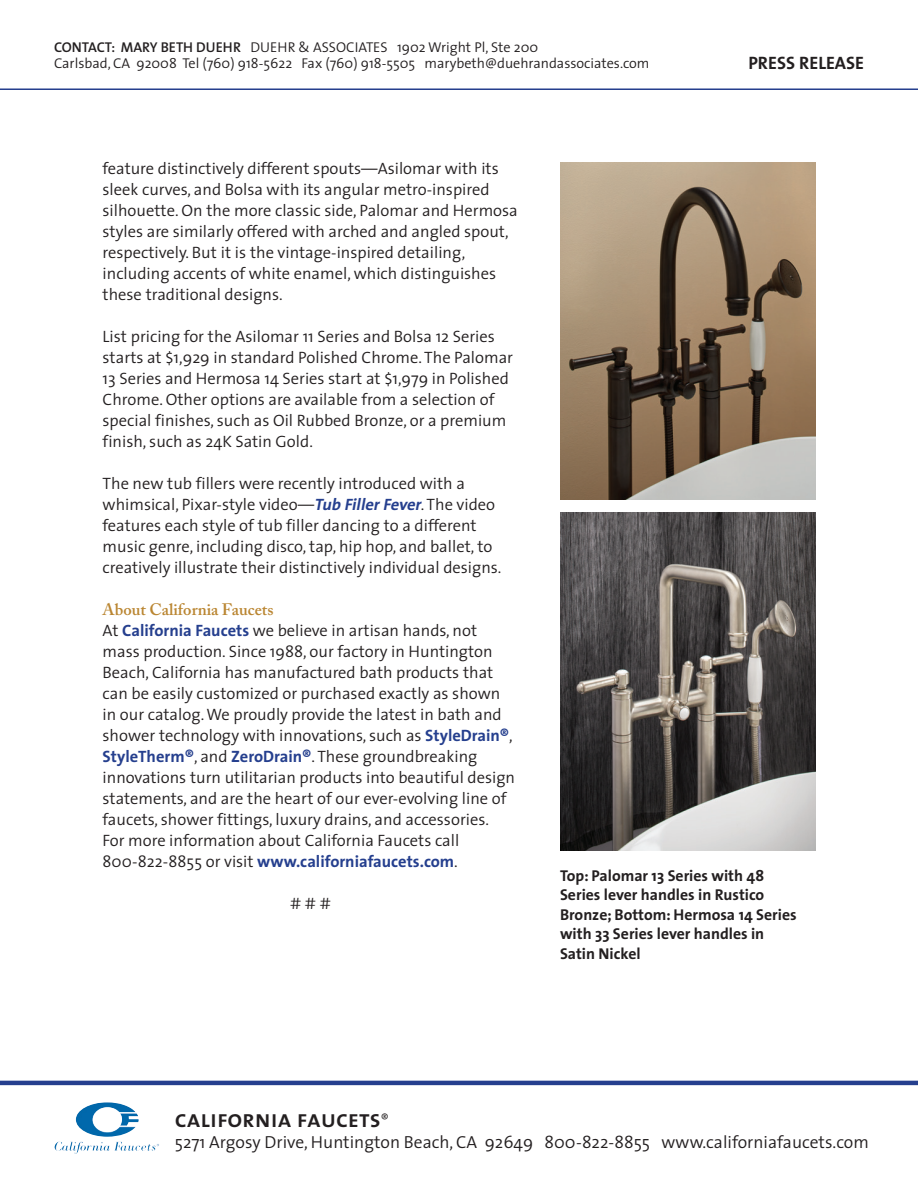
<style>
.page{position:relative;width:918px;height:1188px;background:#fff}
.page>*{position:absolute;margin:0;border:0;box-sizing:border-box;transform-origin:0 0}
.t1{font:24.45px "The Sans Semi Bold Caps";color:#231f20}
.t2{font:18px "The Sans Bold Caps";color:#231f20}
.t3{font:300 17.55px "The Sans";color:#231f20}
.t4{font:300 16.5px/21px "The Sans";color:#231f20}
.t5{font:600 16.5px "Adobe Caslon Pro";color:#ba8632}
.t6{font:700 15.75px/19.5px "The Sans";color:#231f20}
.t7{font:300 14.25px/16.5px "The Sans";color:#231f20}
.s1{font-family:"The Sans Semi Bold Caps";font-weight:400}
.s2{font-weight:700;font-style:italic;color:#253f8e}
.s3{font-weight:700;color:#253f8e}
.s4{font-family:"The Sans";font-weight:300;font-size:14.25px}
</style>
<div class="page">
<hr style="left:0;top:88px;width:918px;height:2px;background:#253f8e">
<hr style="left:0;top:1081px;width:918px;height:4px;background:#253f8e">
<img style="left:55px;top:1102px;width:104px;height:52px">
<img style="left:560px;top:162px;width:255px;height:338px">
<img style="left:560px;top:513px;width:255px;height:338px">
<p class="t7" style="left:54px;top:38px;width:597px"><span class="s1">CONTACT: MARY BETH DUEHR</span> DUEHR &amp; ASSOCIATES 1902 Wright Pl, Ste 200<br>Carlsbad, CA 92008 Tel (760) 918-5622 Fax (760) 918-5505 marybeth@duehrandassociates.com</p>
<p class="t2" style="left:748px;top:48px;width:117px">PRESS RELEASE</p>
<p class="t4" style="left:103px;top:157px;width:417px">feature distinctively different spouts—Asilomar with its sleek curves, and Bolsa with its angular metro-inspired silhouette. On the more classic side, Palomar and Hermosa styles are similarly offered with arched and angled spout, respectively. But it is the vintage-inspired detailing, including accents of white enamel, which distinguishes these traditional designs.</p>
<p class="t4" style="left:103px;top:326px;width:412px">List pricing for the Asilomar 11 Series and Bolsa 12 Series starts at $1,929 in standard Polished Chrome. The Palomar 13 Series and Hermosa 14 Series start at $1,979 in Polished Chrome. Other options are available from a selection of special finishes, such as Oil Rubbed Bronze, or a premium finish, such as 24K Satin Gold.</p>
<p class="t4" style="left:103px;top:473px;width:400px">The new tub fillers were recently introduced with a whimsical, Pixar-style video—<span class="s2">Tub FillerFever</span>. The video features each style of tub filler dancing to a different music genre, including disco, tap, hip hop, and ballet, to creatively illustrate their distinctively individual designs.</p>
<p class="t5" style="left:103px;top:600px;width:172px">About California Faucets</p>
<p class="t4" style="left:103px;top:619px;width:414px">At <span class="s3">California Faucets</span> we believe in artisan hands, not mass production. Since 1988, our factory in Huntington Beach, California has manufactured bath products that can be easily customized or purchased exactly as shown in our catalog. We proudly provide the latest in bath and shower technology with innovations, such as <span class="s3">StyleDrain®</span>, <span class="s3">StyleTherm®</span>, and <span class="s3">ZeroDrain®</span>. These groundbreaking innovations turn utilitarian products into beautiful design statements, and are the heart of our ever-evolving line of faucets, shower fittings, luxury drains, and accessories.<br>For more information about California Faucets call 800-822-8855 or visit <span class="s3">www.californiafaucets.com</span>.</p>
<p class="t4" style="left:290px;top:893px;width:42px"># # #</p>
<p class="t6" style="left:560px;top:865px;width:238px">Top: Palomar 13 Series with 48<br>Series lever handles in Rustico<br>Bronze; Bottom: Hermosa 14 Series with 33 Series lever handles in<br>Satin Nickel</p>
<h1 class="t1" style="left:175px;top:1098px;width:215px">california faucets<span class="s4">®</span></h1>
<p class="t3" style="left:175px;top:1127px;width:695px">5271 Argosy Drive, Huntington Beach, CA 92649 800-822-8855 www.californiafaucets.com</p>
</div>
